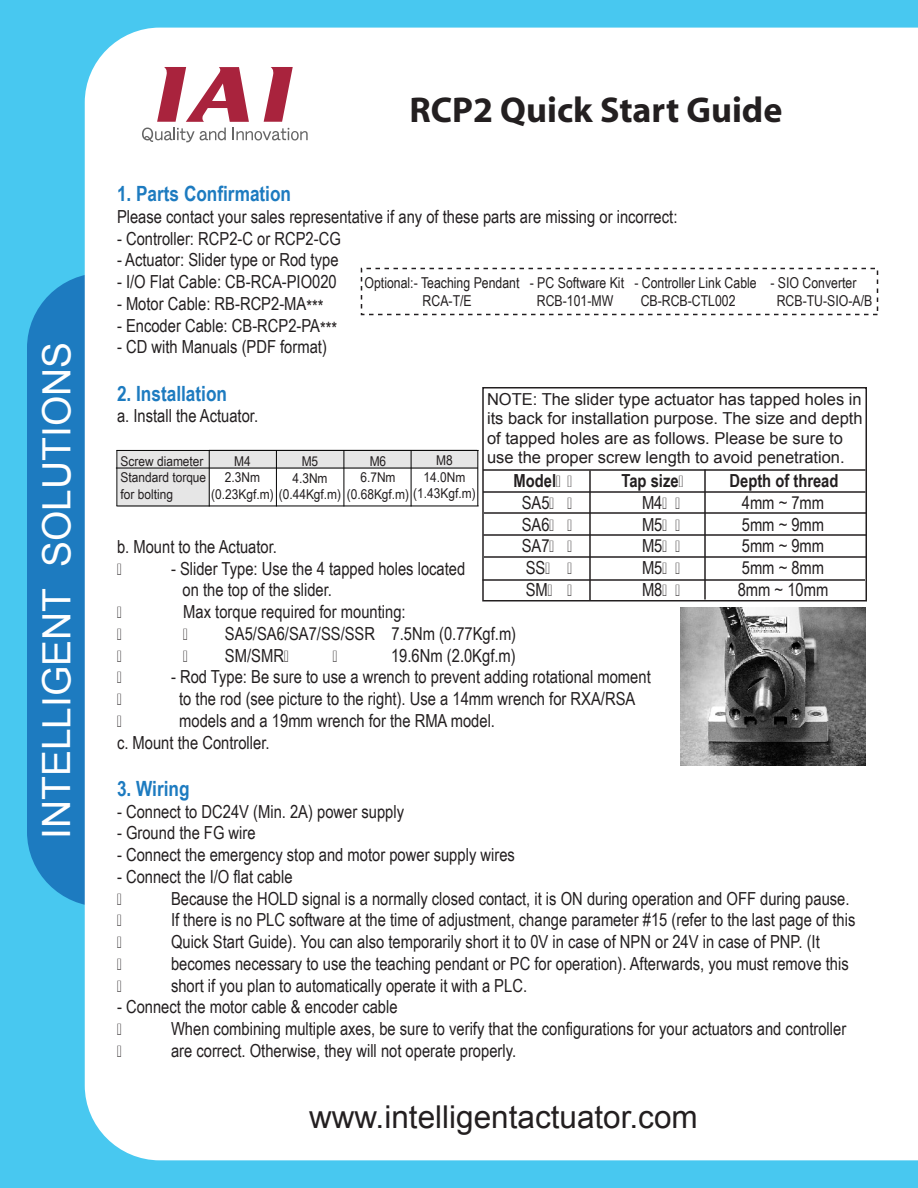
<style>
.page{position:relative;width:918px;height:1188px;background:#48c8f0}
.page>*{position:absolute;margin:0;border:0;box-sizing:border-box;transform-origin:0 0}
.t1{font:39px "Arial";color:#fff}
.t2{font:700 36px "Myriad";color:#231f20}
.t3{font:31.5px "Arial";color:#231f20}
.t4{font:700 21px "Arial Narrow";color:#1d7bc0}
.t5{font:18px/21.8px "Arial Narrow";color:#231f20}
.t6{font:700 18px "Arial Narrow";color:#231f20}
.t7{font:16.5px/19.5px "Arial";color:#231f20}
.t8{font:15px/18px "Arial Narrow";color:#231f20}
.t9{font:13.5px/16.5px "Arial Narrow";color:#231f20;text-align:center;scale:1.08 1}
</style>
<div class="page">
<div style="left:27px;top:273px;width:277px;height:634px;background:#1d7bc0;border-radius:75px"></div>
<div style="left:85px;top:28px;width:833px;height:1132px;background:#fff"></div>
<svg style="left:233px;top:128px;width:75px;height:13px"></svg>
<svg style="left:142px;top:128px;width:84px;height:14px"></svg>
<svg style="left:264px;top:67px;width:29px;height:55px;background:#c87484"></svg>
<svg style="left:157px;top:67px;width:92px;height:55px;background:#d08896"></svg>
<div style="left:482px;top:387px;width:385px;height:215px;border:2px solid #231f20"></div>
<hr style="left:483px;top:469px;width:383px;height:2px;background:#231f20">
<hr style="left:483px;top:491px;width:383px;height:2px;background:#231f20">
<hr style="left:484px;top:512px;width:383px;height:2px;background:#231f20">
<hr style="left:484px;top:534px;width:382px;height:2px;background:#231f20">
<hr style="left:484px;top:556px;width:383px;height:2px;background:#231f20">
<hr style="left:483px;top:579px;width:382px;height:2px;background:#231f20">
<hr style="left:589px;top:471px;width:2px;height:130px;background:#231f20">
<hr style="left:704px;top:470px;width:2px;height:130px;background:#231f20">
<div style="left:210px;top:450px;width:267px;height:19px;background:#e6e6e6"></div>
<div style="left:118px;top:450px;width:91px;height:57px;background:#e6e6e6"></div>
<hr style="left:117px;top:506px;width:362px;height:1px;background:#000">
<hr style="left:117px;top:450px;width:362px;height:1px;background:#000">
<hr style="left:209px;top:450px;width:1px;height:56px;background:#000">
<hr style="left:344px;top:450px;width:1px;height:56px;background:#000">
<hr style="left:276px;top:450px;width:1px;height:56px;background:#000">
<hr style="left:411px;top:450px;width:1px;height:56px;background:#000">
<hr style="left:117px;top:450px;width:1px;height:56px;background:#000">
<hr style="left:477px;top:450px;width:1px;height:56px;background:#000">
<hr style="left:116px;top:468px;width:362px;height:1px;background:#000">
<img style="left:680px;top:608px;width:185px;height:157px">
<p class="t1" style="left:31px;top:839px;width:499px;rotate:-90deg">INTELLIGENT SOLUTIONS</p>
<p class="t2" style="left:410px;top:91px;width:374px">RCP2 Quick Start Guide</p>
<p class="t4" style="left:117px;top:178px;width:176px">1. Parts Confirmation</p>
<p class="t5" style="left:117px;top:205px;width:562px">Please contact your sales representative if any of these parts are missing or incorrect:</p>
<p class="t5" style="left:117px;top:227px;width:225px">- Controller: RCP2-C or RCP2-CG</p>
<p class="t5" style="left:117px;top:248px;width:223px">- Actuator: Slider type or Rod type</p>
<p class="t5" style="left:117px;top:270px;width:221px">- I/O Flat Cable: CB-RCA-PIO020</p>
<p class="t5" style="left:117px;top:292px;width:208px">- Motor Cable: RB-RCP2-MA***</p>
<p class="t5" style="left:117px;top:314px;width:222px">- Encoder Cable: CB-RCP2-PA***</p>
<p class="t5" style="left:117px;top:335px;width:211px">- CD with Manuals (PDF format)</p>
<p class="t4" style="left:117px;top:377px;width:112px">2. Installation</p>
<p class="t5" style="left:117px;top:404px;width:143px">a. Install the Actuator.</p>
<p class="t8" style="left:423px;top:273px;width:435px;text-indent:-58px">Optional:- Teaching Pendant - PC Software Kit - Controller Link Cable - SIO Converter<br>RCA-T/E</p>
<p class="t8" style="left:537px;top:291px;width:78px">RCB-101-MW</p>
<p class="t8" style="left:641px;top:291px;width:96px">CB-RCB-CTL002</p>
<p class="t8" style="left:777px;top:291px;width:97px">RCB-TU-SIO-A/B</p>
<p class="t7" style="left:487px;top:389px;width:377px">NOTE: The slider type actuator has tapped holes in its back for installation purpose. The size and depth of tapped holes are as follows. Please be sure to use the proper screw length to avoid penetration.</p>
<p class="t9" style="left:292px;top:453px;width:34px">M5<br>4.3Nm</p>
<p class="t9" style="left:360px;top:452px;width:34px">M6<br>6.7Nm</p>
<p class="t9" style="left:424px;top:452px;width:40px">M8<br>14.0Nm</p>
<p class="t9" style="left:121px;top:452px;width:81px;text-align:left">Screw diameter<br>Standard torque for bolting</p>
<p class="t9" style="left:234px;top:452px;width:17px">M4</p>
<p class="t9" style="left:225px;top:469px;width:34px">2.3Nm</p>
<p class="t9" style="left:211px;top:485px;width:246px">(0.23Kgf.m) (0.44Kgf.m) (0.68Kgf.m) (1.43Kgf.m)</p>
<p class="t6" style="left:514px;top:467px;width:44px">Model</p>
<p class="t6" style="left:622px;top:467px;width:59px">Tap size</p>
<p class="t6" style="left:730px;top:467px;width:111px">Depth of thread</p>
<p class="t5" style="left:522px;top:491px;width:29px">SA5</p>
<p class="t5" style="left:642px;top:491px;width:22px">M4</p>
<p class="t5" style="left:742px;top:491px;width:84px">4mm ~ 7mm</p>
<p class="t5" style="left:522px;top:513px;width:29px">SA6</p>
<p class="t5" style="left:642px;top:513px;width:22px">M5</p>
<p class="t5" style="left:742px;top:513px;width:84px">5mm ~ 9mm</p>
<p class="t5" style="left:522px;top:534px;width:29px">SA7</p>
<p class="t5" style="left:642px;top:534px;width:22px">M5</p>
<p class="t5" style="left:742px;top:534px;width:84px">5mm ~ 9mm</p>
<p class="t5" style="left:526px;top:556px;width:21px">SS</p>
<p class="t5" style="left:642px;top:556px;width:22px">M5</p>
<p class="t5" style="left:742px;top:556px;width:84px">5mm ~ 8mm</p>
<p class="t5" style="left:526px;top:578px;width:24px">SM</p>
<p class="t5" style="left:642px;top:578px;width:22px">M8</p>
<p class="t5" style="left:738px;top:578px;width:92px">8mm ~ 10mm</p>
<p class="t5" style="left:117px;top:535px;width:162px">b. Mount to the Actuator.</p>
<p class="t5" style="left:171px;top:557px;width:296px">- Slider Type: Use the 4 tapped holes located</p>
<p class="t5" style="left:183px;top:578px;width:151px">on the top of the slider.</p>
<p class="t5" style="left:183px;top:600px;width:224px">Max torque required for mounting:</p>
<p class="t5" style="left:225px;top:622px;width:293px">SA5/SA6/SA7/SS/SSR 7.5Nm (0.77Kgf.m)</p>
<p class="t5" style="left:225px;top:644px;width:61px">SM/SMR</p>
<p class="t5" style="left:391px;top:644px;width:126px">19.6Nm (2.0Kgf.m)</p>
<p class="t5" style="left:171px;top:665px;width:481px">- Rod Type: Be sure to use a wrench to prevent adding rotational moment</p>
<p class="t5" style="left:179px;top:687px;width:458px">to the rod (see picture to the right). Use a 14mm wrench for RXA/RSA</p>
<p class="t5" style="left:179px;top:709px;width:317px">models and a 19mm wrench for the RMA model.</p>
<p class="t5" style="left:117px;top:731px;width:154px">c. Mount the Controller.</p>
<p class="t4" style="left:117px;top:772px;width:74px">3. Wiring</p>
<p class="t5" style="left:117px;top:800px;width:289px">- Connect to DC24V (Min. 2A) power supply</p>
<p class="t5" style="left:117px;top:821px;width:140px">- Ground the FG wire</p>
<p class="t5" style="left:117px;top:843px;width:399px">- Connect the emergency stop and motor power supply wires</p>
<p class="t5" style="left:171px;top:865px;width:686px;text-indent:-54px">- Connect the I/O flat cable<br>Because the HOLD signal is a normally closed contact, it is ON during operation and OFF during pause.<br>If there is no PLC software at the time of adjustment, change parameter #15 (refer to the last page of this Quick Start Guide). You can also temporarily short it to 0V in case of NPN or 24V in case of PNP. (It becomes necessary to use the teaching pendant or PC for operation). Afterwards, you must remove this short if you plan to automatically operate it with a PLC.</p>
<p class="t5" style="left:171px;top:995px;width:677px;text-indent:-54px">- Connect the motor cable &amp; encoder cable<br>When combining multiple axes, be sure to verify that the configurations for your actuators and controller are correct. Otherwise, they will not operate properly.</p>
<p class="t3" style="left:309px;top:1096px;width:390px">www.intelligentactuator.com</p>
</div>
